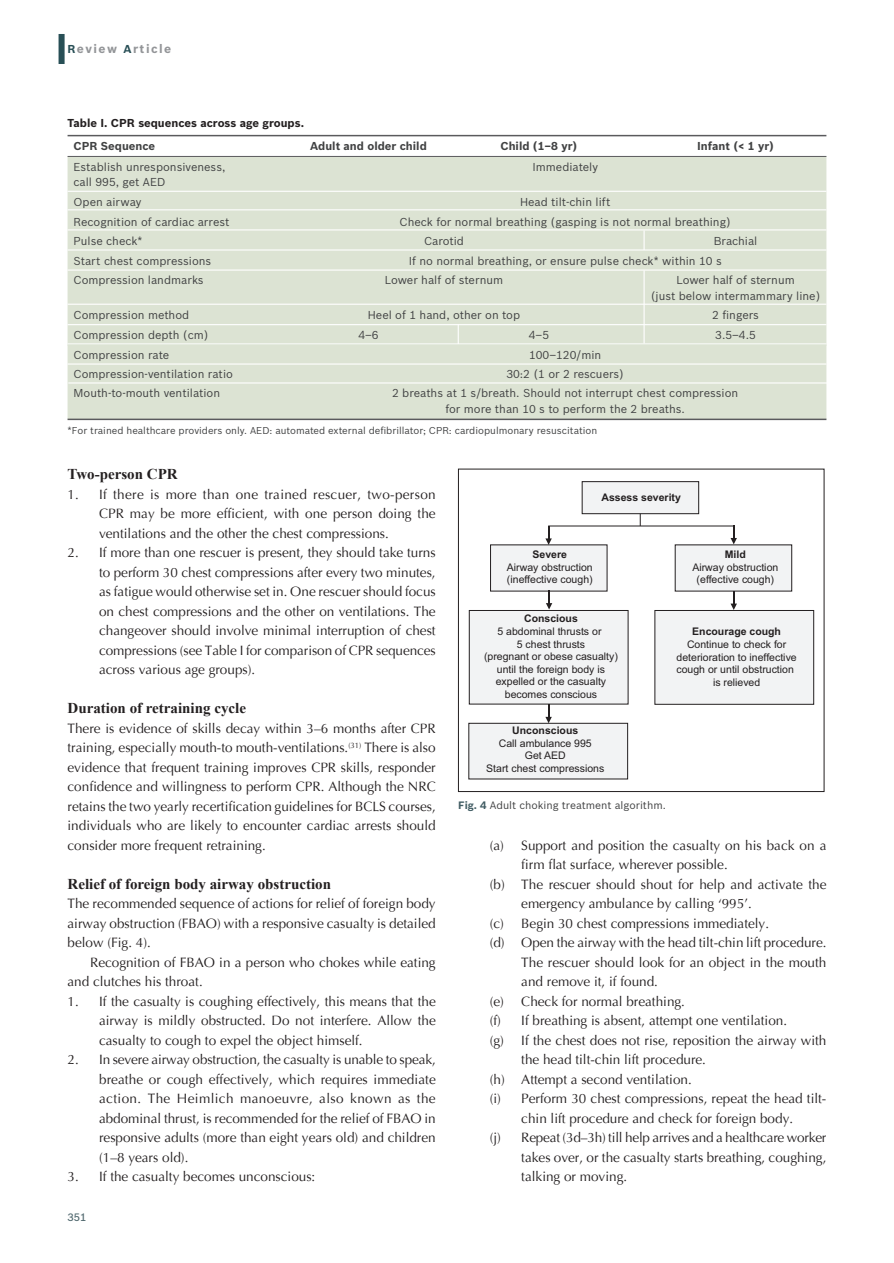
<style>
.page{position:relative;width:894px;height:1263px;background:#fff}
.page>*{position:absolute;margin:0;border:0;box-sizing:border-box;transform-origin:0 0}
.t1{font:700 15px "Times New Roman";color:#231f20}
.t2{font:13.5px/19.5px "Optima";color:#231f20;text-align:justify}
.t3{font:700 12px "Bosch Sans";letter-spacing:.12em;color:#939598}
.t4{font:11.25px/15.8px "Bosch Sans";color:#414243;text-align:center}
.t5{font:700 11.25px "Bosch Sans";color:#414243}
.t6{font:700 11.25px "Bosch Sans";color:#231f20}
.t7{font:10.5px/12.6px "Arial";color:#231f20;text-align:center}
.t8{font:700 10.5px "Arial";color:#231f20}
.t9{font:10.5px "Bosch Sans";color:#414243}
.t10{font:500 10.5px "Bosch Sans";color:#4f676d}
.t11{font:9.75px "Bosch Sans";color:#414243}
.s1{font-size:11.25px;color:#284f56}
.s2{font-weight:700;color:#425d64}
</style>
<div class="page">
<div style="left:58px;top:34px;width:7px;height:30px;background:#284f56"></div>
<div style="left:68px;top:157px;width:758px;height:261px;background:#dce3d3"></div>
<hr style="left:68px;top:418px;width:576px;height:2px;background:#5a5a5d">
<hr style="left:644px;top:418px;width:182px;height:2px;background:#5a5a5d">
<hr style="left:68px;top:156px;width:576px;height:1px;background:#5a5a5d">
<hr style="left:644px;top:156px;width:182px;height:1px;background:#5a5a5d">
<hr style="left:68px;top:135px;width:576px;height:1px;background:#5a5a5d">
<hr style="left:644px;top:135px;width:182px;height:1px;background:#5a5a5d">
<div style="left:582px;top:481px;width:116px;height:33px;background:#f2f3f4"></div>
<div style="left:581px;top:481px;width:117px;height:33px;border:1px solid #231f20"></div>
<div style="left:675px;top:545px;width:116px;height:46px;background:#f2f3f4"></div>
<div style="left:654px;top:610px;width:159px;height:94px;background:#f2f3f4"></div>
<div style="left:654px;top:610px;width:159px;height:94px;border:1px solid #231f20"></div>
<svg style="left:468px;top:513px;width:265px;height:266px"></svg>
<svg style="left:545px;top:526px;width:6px;height:19px"></svg>
<svg style="left:730px;top:525px;width:6px;height:19px"></svg>
<svg style="left:545px;top:590px;width:7px;height:19px"></svg>
<svg style="left:730px;top:591px;width:6px;height:19px"></svg>
<svg style="left:545px;top:704px;width:6px;height:19px"></svg>
<hr style="left:68px;top:191px;width:758px;height:1px;background:#fff">
<hr style="left:68px;top:209px;width:758px;height:1px;background:#fff">
<hr style="left:68px;top:229px;width:758px;height:1px;background:#fff">
<hr style="left:68px;top:249px;width:758px;height:1px;background:#fff">
<hr style="left:68px;top:269px;width:758px;height:2px;background:#fff">
<hr style="left:68px;top:304px;width:758px;height:1px;background:#fff">
<hr style="left:68px;top:324px;width:758px;height:1px;background:#fff">
<hr style="left:68px;top:343px;width:758px;height:1px;background:#fff">
<hr style="left:68px;top:344px;width:758px;height:2px;background:#dce3d3">
<hr style="left:68px;top:363px;width:758px;height:1px;background:#fff">
<hr style="left:68px;top:382px;width:758px;height:1px;background:#fff">
<svg style="left:643px;top:230px;width:1px;height:20px"></svg>
<hr style="left:643px;top:270px;width:1px;height:73px;background:#fff">
<svg style="left:457px;top:325px;width:1px;height:19px"></svg>
<p class="t3" style="left:68px;top:44px;width:105px"><span class="s1">R</span>eview <span class="s1">A</span>rticle</p>
<p class="t6" style="left:68px;top:118px;width:238px">Table I. CPR sequences across age groups.</p>
<p class="t5" style="left:74px;top:142px;width:83px">CPR Sequence</p>
<p class="t5" style="left:310px;top:142px;width:118px">Adult and older child</p>
<p class="t5" style="left:500px;top:142px;width:78px">Child (1–8 yr)</p>
<p class="t5" style="left:696px;top:142px;width:78px">Infant (&lt; 1 yr)</p>
<p class="t4" style="left:74px;top:160px;width:153px;text-align:left">Establish unresponsiveness, call 995, get AED</p>
<p class="t4" style="left:532px;top:160px;width:67px">Immediately</p>
<p class="t4" style="left:74px;top:195px;width:69px">Open airway</p>
<p class="t4" style="left:520px;top:195px;width:92px">Head tilt-chin lift</p>
<p class="t4" style="left:74px;top:215px;width:157px">Recognition of cardiac arrest</p>
<p class="t4" style="left:399px;top:215px;width:332px">Check for normal breathing (gasping is not normal breathing)</p>
<p class="t4" style="left:74px;top:234px;width:71px">Pulse check*</p>
<p class="t4" style="left:424px;top:234px;width:41px">Carotid</p>
<p class="t4" style="left:713px;top:234px;width:45px">Brachial</p>
<p class="t4" style="left:74px;top:254px;width:139px">Start chest compressions</p>
<p class="t4" style="left:408px;top:254px;width:314px">If no normal breathing, or ensure pulse check* within 10 s</p>
<p class="t4" style="left:74px;top:273px;width:132px">Compression landmarks</p>
<p class="t4" style="left:384px;top:273px;width:120px">Lower half of sternum</p>
<p class="t4" style="left:650px;top:273px;width:171px">Lower half of sternum<br>(just below intermammary line)</p>
<p class="t4" style="left:74px;top:308px;width:117px">Compression method</p>
<p class="t4" style="left:367px;top:308px;width:154px">Heel of 1 hand, other on top</p>
<p class="t4" style="left:712px;top:308px;width:48px">2 fingers</p>
<p class="t4" style="left:74px;top:328px;width:136px">Compression depth (cm)</p>
<p class="t4" style="left:358px;top:328px;width:22px">4–6</p>
<p class="t4" style="left:528px;top:328px;width:22px">4–5</p>
<p class="t4" style="left:715px;top:328px;width:42px">3.5–4.5</p>
<p class="t4" style="left:74px;top:347px;width:97px">Compression rate</p>
<p class="t4" style="left:529px;top:347px;width:74px">100–120/min</p>
<p class="t4" style="left:74px;top:367px;width:161px">Compression-ventilation ratio</p>
<p class="t4" style="left:506px;top:367px;width:119px">30:2 (1 or 2 rescuers)</p>
<p class="t4" style="left:74px;top:386px;width:148px">Mouth-to-mouth ventilation</p>
<p class="t4" style="left:392px;top:386px;width:347px">2 breaths at 1 s/breath. Should not interrupt chest compression for more than 10 s to perform the 2 breaths.</p>
<p class="t11" style="left:68px;top:426px;width:531px">*For trained healthcare providers only. AED: automated external defibrillator; CPR: cardiopulmonary resuscitation</p>
<p class="t1" style="left:68px;top:466px;width:112px">Two-person CPR</p>
<p class="t2" style="left:99px;top:484px;width:338px;text-indent:-31px">1. If there is more than one trained rescuer, two-person CPR may be more efficient, with one person doing the ventilations and the other the chest compressions.</p>
<p class="t2" style="left:99px;top:543px;width:338px;text-indent:-31px">2. If more than one rescuer is present, they should take turns to perform 30 chest compressions after every two minutes, as fatigue would otherwise set in. One rescuer should focus on chest compressions and the other on ventilations. The changeover should involve minimal interruption of chest compressions (see Table I for comparison of CPR sequences across various age groups).</p>
<p class="t1" style="left:68px;top:700px;width:180px">Duration of retraining cycle</p>
<p class="t2" style="left:67px;top:718px;width:369px">There is evidence of skills decay within 3–6 months after CPR training, especially mouth-to mouth-ventilations.<sup>(31)</sup> There is also evidence that frequent training improves CPR skills, responder confidence and willingness to perform CPR. Although the NRC retains the two yearly recertification guidelines for BCLS courses, individuals who are likely to encounter cardiac arrests should consider more frequent retraining.</p>
<p class="t1" style="left:68px;top:875px;width:265px">Relief of foreign body airway obstruction</p>
<p class="t2" style="left:68px;top:894px;width:369px">The recommended sequence of actions for relief of foreign body airway obstruction (FBAO) with a responsive casualty is detailed below (Fig. 4).</p>
<p class="t2" style="left:68px;top:952px;width:369px;text-indent:23px">Recognition of FBAO in a person who chokes while eating and clutches his throat.</p>
<p class="t2" style="left:99px;top:991px;width:338px;text-indent:-31px">1. If the casualty is coughing effectively, this means that the airway is mildly obstructed. Do not interfere. Allow the casualty to cough to expel the object himself.</p>
<p class="t2" style="left:99px;top:1050px;width:338px;text-indent:-31px">2. In severe airway obstruction, the casualty is unable to speak, breathe or cough effectively, which requires immediate action. The Heimlich manoeuvre, also known as the abdominal thrust, is recommended for the relief of FBAO in responsive adults (more than eight years old) and children (1–8 years old).</p>
<p class="t2" style="left:68px;top:1167px;width:249px">3. If the casualty becomes unconscious:</p>
<p class="t10" style="left:68px;top:1213px;width:20px">351</p>
<p class="t8" style="left:601px;top:493px;width:81px">Assess severity</p>
<p class="t8" style="left:532px;top:550px;width:36px">Severe</p>
<p class="t7" style="left:506px;top:561px;width:87px;text-align:left">Airway obstruction (ineffective cough)</p>
<p class="t8" style="left:724px;top:550px;width:22px">Mild</p>
<p class="t7" style="left:692px;top:561px;width:87px">Airway obstruction (effective cough)</p>
<p class="t8" style="left:524px;top:615px;width:55px">Conscious</p>
<p class="t7" style="left:484px;top:626px;width:135px">5 abdominal thrusts or<br>5 chest thrusts<br>(pregnant or obese casualty) until the foreign body is expelled or the casualty becomes conscious</p>
<p class="t8" style="left:692px;top:628px;width:90px">Encourage cough</p>
<p class="t7" style="left:676px;top:639px;width:122px">Continue to check for deterioration to ineffective cough or until obstruction is relieved</p>
<p class="t8" style="left:512px;top:726px;width:67px">Unconscious</p>
<p class="t7" style="left:486px;top:738px;width:119px">Call ambulance 995<br>Get AED<br>Start chest compressions</p>
<p class="t9" style="left:458px;top:801px;width:209px"><span class="s2">Fig. 4</span> Adult choking treatment algorithm.</p>
<p class="t2" style="left:489px;top:835px;width:338px">(a) Support and position the casualty on his back on a</p>
<p class="t2" style="left:521px;top:855px;width:208px">firm flat surface, wherever possible.</p>
<p class="t2" style="left:489px;top:874px;width:338px">(b) The rescuer should shout for help and activate the</p>
<p class="t2" style="left:521px;top:894px;width:232px">emergency ambulance by calling ‘995’.</p>
<p class="t2" style="left:489px;top:913px;width:281px">(c) Begin 30 chest compressions immediately.</p>
<p class="t2" style="left:489px;top:933px;width:338px">(d) Open the airway with the head tilt-chin lift procedure.</p>
<p class="t2" style="left:521px;top:952px;width:306px">The rescuer should look for an object in the mouth</p>
<p class="t2" style="left:521px;top:972px;width:138px">and remove it, if found.</p>
<p class="t2" style="left:489px;top:991px;width:197px">(e) Check for normal breathing.</p>
<p class="t2" style="left:489px;top:1011px;width:299px">(f) If breathing is absent, attempt one ventilation.</p>
<p class="t2" style="left:489px;top:1030px;width:338px">(g) If the chest does not rise, reposition the airway with</p>
<p class="t2" style="left:521px;top:1050px;width:186px">the head tilt-chin lift procedure.</p>
<p class="t2" style="left:489px;top:1069px;width:203px">(h) Attempt a second ventilation.</p>
<p class="t2" style="left:489px;top:1089px;width:338px">(i) Perform 30 chest compressions, repeat the head tilt-</p>
<p class="t2" style="left:521px;top:1108px;width:273px">chin lift procedure and check for foreign body.</p>
<p class="t2" style="left:489px;top:1128px;width:338px">(j) Repeat (3d–3h) till help arrives and a healthcare worker</p>
<p class="t2" style="left:521px;top:1147px;width:306px">takes over, or the casualty starts breathing, coughing,</p>
<p class="t2" style="left:521px;top:1167px;width:107px">talking or moving.</p>
</div>
